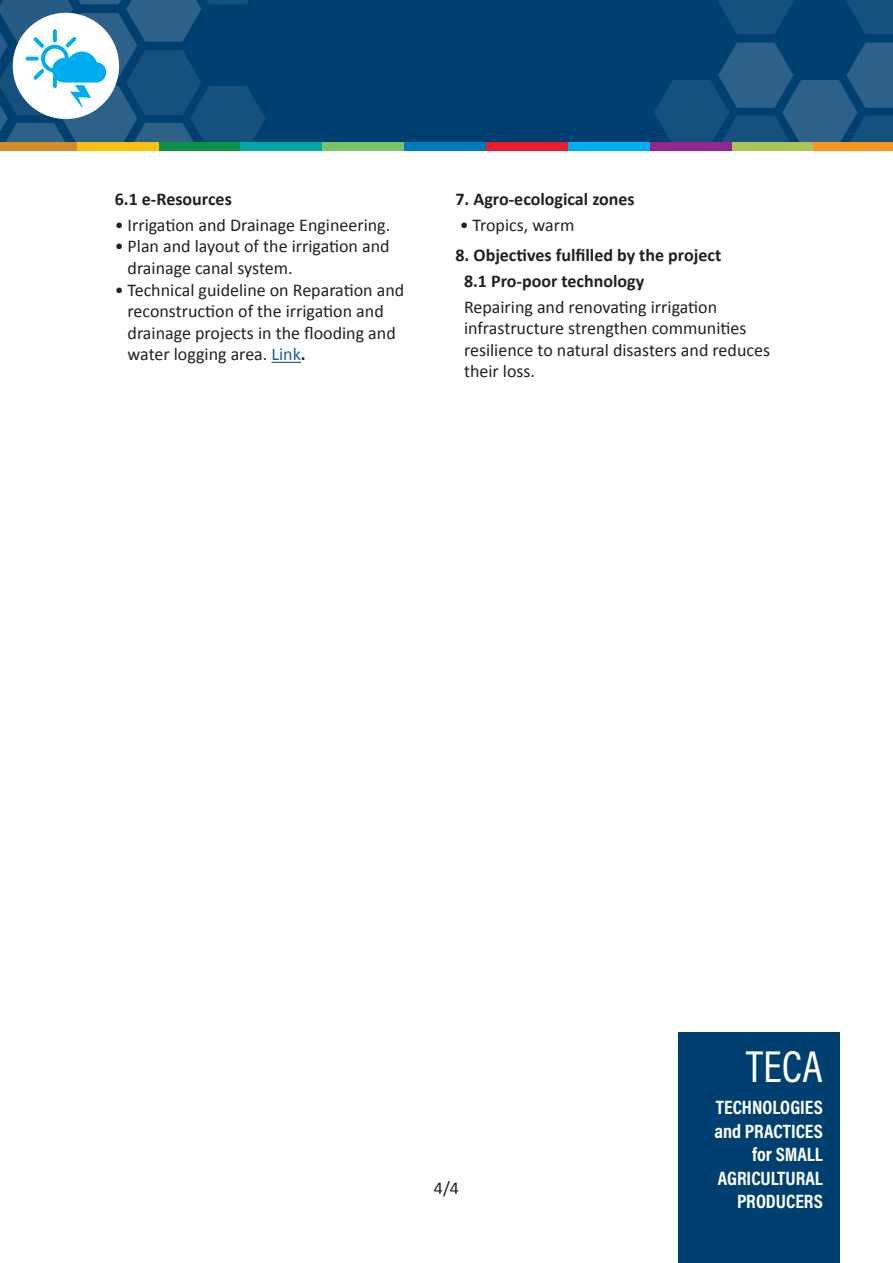
<style>
.page{position:relative;width:893px;height:1263px;background:#fff}
.page>*{position:absolute;margin:0;border:0;box-sizing:border-box;transform-origin:0 0}
.t1{font:45px "Acumin Pro Cond";color:#fff}
.t2{font:700 19.5px/23.4px "Acumin Pro Cond";color:#fff;text-align:right}
.Body_Text_1_1{font:18px/21.6px "Calibri";color:#231f20}
.Heading_1{font:700 18px "Calibri";color:#231f20}
.Subheading_1_1{font:700 18px "Calibri";color:#231f20}
.s1{color:#175d9e}
.s2{font-weight:700}
</style>
<div class="page">
<div style="left:0;top:0;width:893px;height:145px;background:#004071"></div>
<svg style="left:847px;top:0;width:46px;height:34px"></svg>
<svg style="left:718px;top:0;width:75px;height:34px"></svg>
<svg style="left:654px;top:43px;width:239px;height:107px"></svg>
<div style="left:813px;top:142px;width:80px;height:8px;background:#f7951d"></div>
<div style="left:732px;top:142px;width:81px;height:8px;background:#aac455"></div>
<div style="left:650px;top:142px;width:81px;height:8px;background:#90268f"></div>
<div style="left:568px;top:142px;width:81px;height:8px;background:#00aeef"></div>
<div style="left:486px;top:142px;width:82px;height:8px;background:#eb1c2c"></div>
<div style="left:404px;top:142px;width:82px;height:8px;background:#007cbb"></div>
<div style="left:322px;top:142px;width:82px;height:8px;background:#7bc465"></div>
<div style="left:240px;top:142px;width:82px;height:8px;background:#00a9a3"></div>
<svg style="left:272px;top:362px;width:29px;height:1px"></svg>
<svg style="left:0;top:0;width:265px;height:150px"></svg>
<div style="left:678px;top:1032px;width:162px;height:231px;background:#004071"></div>
<p class="Subheading_1_1" style="left:115px;top:188px;width:119px">6.1 e-Resources</p>
<p class="Body_Text_1_1" style="left:115px;top:214px;width:277px">• Irrigation and Drainage Engineering.</p>
<p class="Body_Text_1_1" style="left:128px;top:236px;width:264px;text-indent:-13px">• Plan and layout of the irrigation and drainage canal system.</p>
<p class="Body_Text_1_1" style="left:128px;top:279px;width:278px;text-indent:-13px">• Technical guideline on Reparation and reconstruction of the irrigation and drainage projects in the flooding and water logging area. <span class="s1">Link</span><span class="s2">.</span></p>
<p class="Heading_1" style="left:455px;top:188px;width:181px">7. Agro-ecological zones</p>
<p class="Body_Text_1_1" style="left:460px;top:214px;width:116px">• Tropics, warm</p>
<p class="Heading_1" style="left:455px;top:244px;width:267px">8. Objectives fulfilled by the project</p>
<p class="Subheading_1_1" style="left:464px;top:270px;width:182px">8.1 Pro-poor technology</p>
<p class="Body_Text_1_1" style="left:464px;top:296px;width:308px">Repairing and renovating irrigation infrastructure strengthen communities resilience to natural disasters and reduces their loss.</p>
<p class="Body_Text_1_1" style="left:434px;top:1178px;width:27px">4/4</p>
<p class="t1" style="left:746px;top:1038px;width:78px">TECA</p>
<p class="t2" style="left:714px;top:1095px;width:110px">TECHNOLOGIES and PRACTICES for SMALL<br>AGRICULTURAL<br>PRODUCERS</p>
</div>
